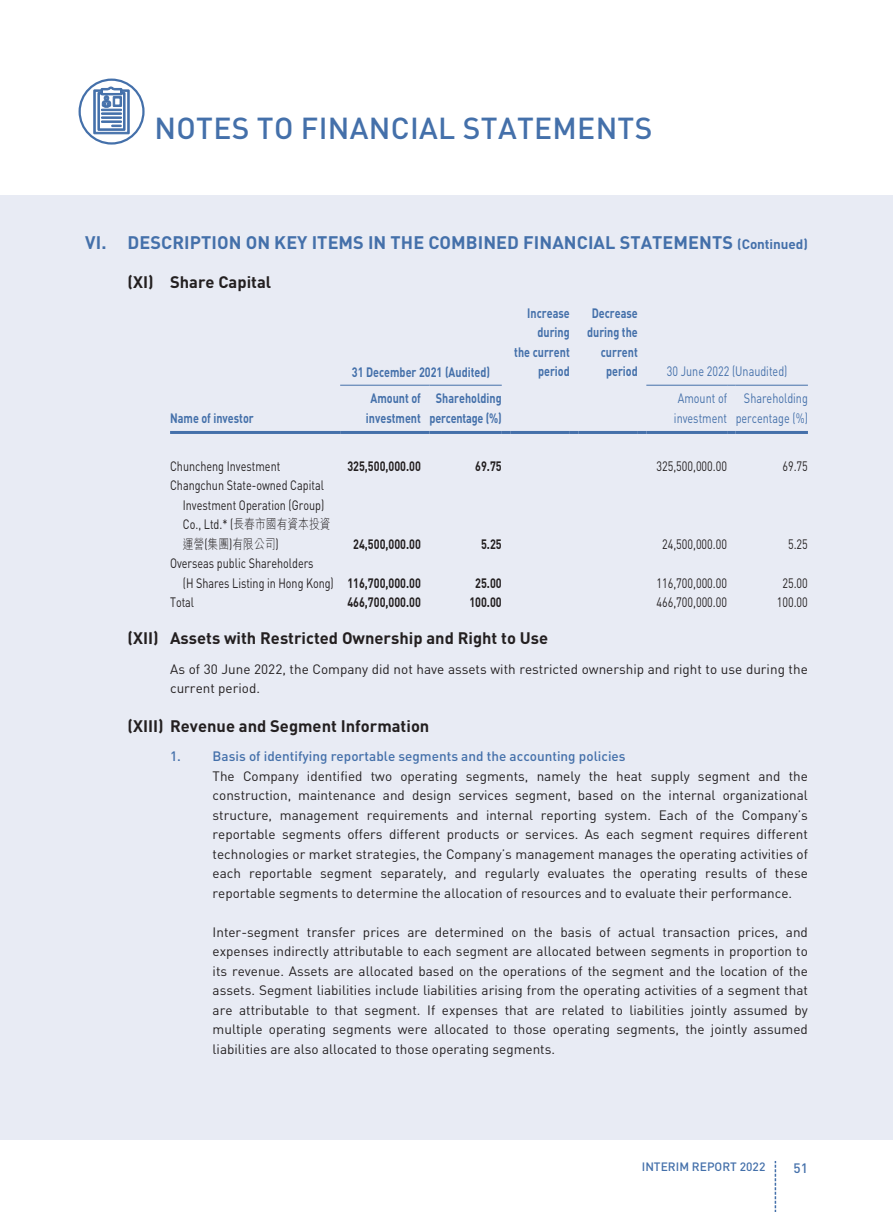
<style>
.page{position:relative;width:893px;height:1212px;background:#fff}
.page>*{position:absolute;margin:0;border:0;box-sizing:border-box;transform-origin:0 0}
.t1{font:500 30px "DIN Pro";letter-spacing:.01em;color:#4470aa}
.t2{font:700 18px "DIN Pro";letter-spacing:.005em;color:#4470aa}
.t3{font:700 16.5px "DIN Pro";color:#231f20}
.t4{font:13.5px/19.5px "DIN Pro";color:#231f20;text-align:justify}
.t5{font:13.5px/19.5px "DIN Pro";color:#231f20;scale:.8 1}
.t6{font:700 13.5px/19.5px "DIN Pro";color:#4470aa;text-align:right;scale:.8 1}
.t7{font:500 13.5px "DIN Pro";color:#4470aa}
.t8{font:13.5px/19.5px "DIN Pro";color:#4470aa;scale:.8 1}
.t9{font:700 13.5px "DIN Pro";color:#231f20;scale:.8 1}
.t10{font:300 13.5px "M Hei HK";color:#231f20;scale:.8 1}
.t11{font:500 12px "DIN Pro";color:#4470aa}
.s1{font-size:13.5px}
.s2{font-family:"M Hei HK";font-weight:300}
.s3{font-family:"DIN Pro";font-weight:400}
.s4{font-weight:700}
</style>
<div class="page">
<div style="left:0;top:196px;width:893px;height:944px;background:#e8ebf4"></div>
<svg style="left:775px;top:1161px;width:1px;height:51px"></svg>
<svg style="left:93px;top:87px;width:37px;height:47px"></svg>
<div style="left:79px;top:79px;width:66px;height:66px;border:2px solid #4470aa;border-radius:50%"></div>
<hr style="left:170px;top:431px;width:170px;height:3px;background:#4470aa">
<hr style="left:340px;top:431px;width:81px;height:3px;background:#4470aa">
<svg style="left:421px;top:431px;width:8px;height:3px"></svg>
<hr style="left:429px;top:431px;width:73px;height:3px;background:#4470aa">
<svg style="left:502px;top:431px;width:8px;height:3px"></svg>
<hr style="left:510px;top:431px;width:60px;height:3px;background:#4470aa">
<svg style="left:570px;top:431px;width:8px;height:3px"></svg>
<hr style="left:578px;top:431px;width:60px;height:3px;background:#4470aa">
<svg style="left:638px;top:431px;width:8px;height:3px"></svg>
<hr style="left:646px;top:431px;width:81px;height:3px;background:#4470aa">
<svg style="left:727px;top:431px;width:9px;height:3px"></svg>
<hr style="left:736px;top:431px;width:72px;height:3px;background:#4470aa">
<hr style="left:340px;top:385px;width:81px;height:1px;background:#4470aa">
<hr style="left:429px;top:385px;width:73px;height:1px;background:#4470aa">
<hr style="left:646px;top:385px;width:81px;height:1px;background:#4470aa">
<hr style="left:736px;top:385px;width:72px;height:1px;background:#4470aa">
<h1 class="t1" style="left:155px;top:108px;width:499px">NOTES TO FINANCIAL STATEMENTS</h1>
<h2 class="t2" style="left:85px;top:231px;width:724px">VI. DESCRIPTION ON KEY ITEMS IN THE COMBINED FINANCIAL STATEMENTS <span class="s1">(Continued)</span></h2>
<p class="t3" style="left:128px;top:271px;width:145px">(XI) Share Capital</p>
<p class="t6" style="left:170px;top:407px;width:106px">Name of investor</p>
<p class="t6" style="left:352px;top:361px;width:174px">31 December 2021 (Audited)</p>
<p class="t6" style="left:514px;top:303px;width:71px">Increase during<br>the current period</p>
<p class="t6" style="left:587px;top:303px;width:65px">Decrease during the current period</p>
<p class="t8" style="left:667px;top:361px;width:152px">30 June 2022 (Unaudited)</p>
<p class="t6" style="left:366px;top:388px;width:70px;text-align:center">Amount of investment</p>
<p class="t6" style="left:429px;top:388px;width:92px;text-align:center">Shareholding percentage (%)</p>
<p class="t8" style="left:674px;top:388px;width:68px">Amount of investment</p>
<p class="t8" style="left:736px;top:388px;width:92px;text-align:right">Shareholding percentage (%)</p>
<p class="t5" style="left:170px;top:456px;width:139px">Chuncheng Investment</p>
<p class="t9" style="left:347px;top:457px;width:94px">325,500,000.00</p>
<p class="t9" style="left:475px;top:457px;width:35px">69.75</p>
<p class="t5" style="left:656px;top:456px;width:90px">325,500,000.00</p>
<p class="t5" style="left:782px;top:456px;width:33px">69.75</p>
<p class="t5" style="left:183px;top:475px;width:186px;text-indent:-13px">Changchun State-owned Capital<br>Investment Operation (Group)<br>Co., Ltd.* (<span class="s2">長春市國有資本投資</span></p>
<p class="t10" style="left:183px;top:537px;width:122px">運營<span class="s3">(</span>集團<span class="s3">)</span>有限公司<span class="s3">)</span></p>
<p class="t9" style="left:353px;top:535px;width:86px">24,500,000.00</p>
<p class="t9" style="left:481px;top:535px;width:27px">5.25</p>
<p class="t5" style="left:662px;top:533px;width:83px">24,500,000.00</p>
<p class="t5" style="left:788px;top:533px;width:26px">5.25</p>
<p class="t5" style="left:183px;top:553px;width:299px;text-indent:-13px">Overseas public Shareholders<br>(H Shares Listing in Hong Kong) <span class="s4">116,700,000.00</span></p>
<p class="t9" style="left:475px;top:574px;width:35px">25.00</p>
<p class="t5" style="left:656px;top:573px;width:90px">116,700,000.00</p>
<p class="t5" style="left:782px;top:573px;width:33px">25.00</p>
<p class="t5" style="left:170px;top:592px;width:32px">Total</p>
<p class="t9" style="left:347px;top:593px;width:94px">466,700,000.00</p>
<p class="t9" style="left:469px;top:593px;width:42px">100.00</p>
<p class="t5" style="left:656px;top:592px;width:90px">466,700,000.00</p>
<p class="t5" style="left:777px;top:592px;width:40px">100.00</p>
<p class="t3" style="left:128px;top:627px;width:422px">(XII) Assets with Restricted Ownership and Right to Use</p>
<p class="t4" style="left:170px;top:658px;width:639px">As of 30 June 2022, the Company did not have assets with restricted ownership and right to use during the current period.</p>
<p class="t3" style="left:128px;top:715px;width:303px">(XIII) Revenue and Segment Information</p>
<p class="t7" style="left:170px;top:747px;width:457px">1. Basis of identifying reportable segments and the accounting policies</p>
<p class="t4" style="left:213px;top:766px;width:597px">The Company identified two operating segments, namely the heat supply segment and the construction, maintenance and design services segment, based on the internal organizational structure, management requirements and internal reporting system. Each of the Company’s reportable segments offers different products or services. As each segment requires different technologies or market strategies, the Company’s management manages the operating activities of each reportable segment separately, and regularly evaluates the operating results of these reportable segments to determine the allocation of resources and to evaluate their performance.</p>
<p class="t4" style="left:213px;top:922px;width:597px">Inter-segment transfer prices are determined on the basis of actual transaction prices, and expenses indirectly attributable to each segment are allocated between segments in proportion to its revenue. Assets are allocated based on the operations of the segment and the location of the assets. Segment liabilities include liabilities arising from the operating activities of a segment that are attributable to that segment. If expenses that are related to liabilities jointly assumed by multiple operating segments were allocated to those operating segments, the jointly assumed liabilities are also allocated to those operating segments.</p>
<p class="t11" style="left:642px;top:1159px;width:125px">INTERIM REPORT 2022</p>
<p class="t7" style="left:793px;top:1158px;width:16px">51</p>
</div>
